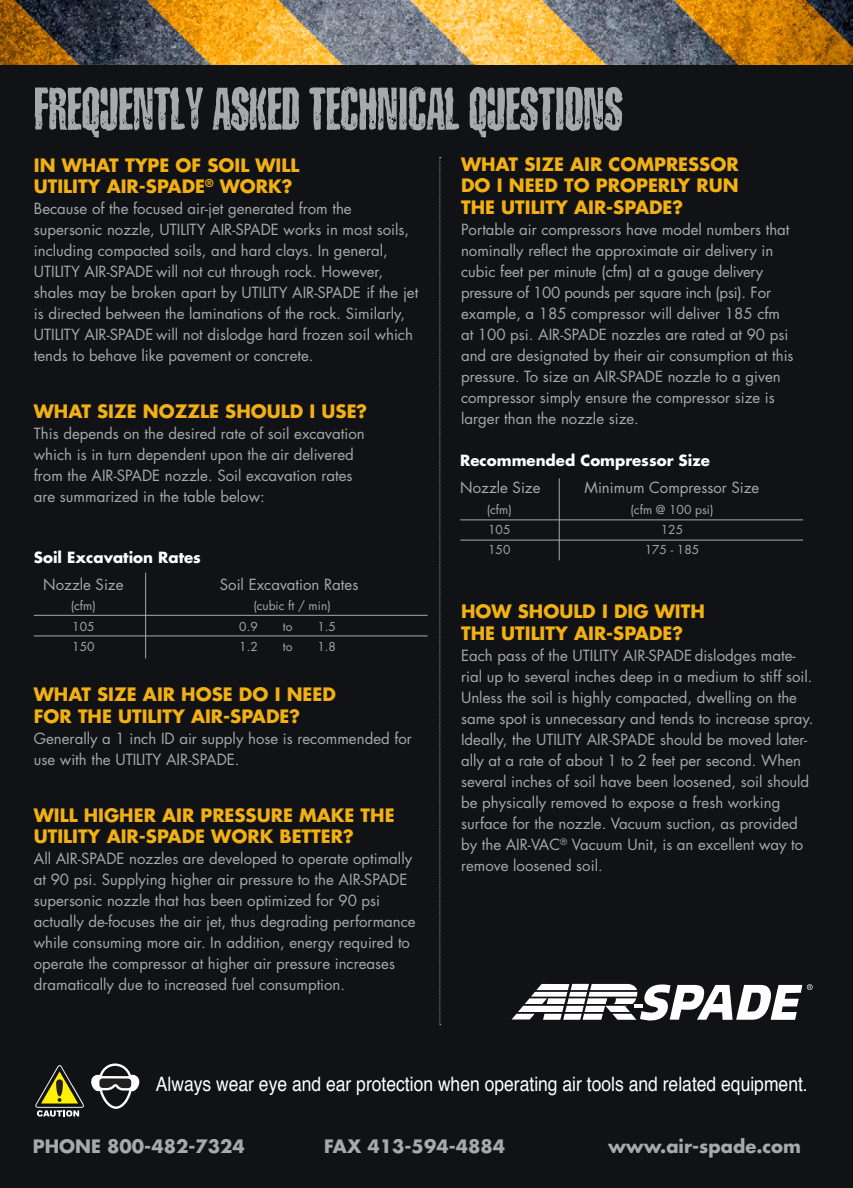
<style>
.page{position:relative;width:853px;height:1188px;background:#fff}
.page>*{position:absolute;margin:0;border:0;box-sizing:border-box;transform-origin:0 0}
.t1{font:51px "Sabotage";color:#a8a9ad}
.t2{font:19.8px "Helvetica";color:#fff;scale:.88 1}
.t3{font:700 18px/21.6px "Futura";color:#f2b013}
.t4{font:700 18px "Futura";color:#a8a9ad}
.t5{font:15px/21px "Futura";color:#a8a9ad}
.t6{font:700 15px "Futura";color:#fff}
.t7{font:12px "Futura";color:#a8a9ad}
</style>
<div class="page">
<div style="left:0;top:0;width:852px;height:1188px;background:#101216"></div>
<img style="left:0;top:0;width:851px;height:64px">
<svg style="left:439px;top:157px;width:1px;height:868px"></svg>
<svg style="left:511px;top:983px;width:301px;height:38px"></svg>
<hr style="left:460px;top:519px;width:342px;height:1px;background:#a8a9ad">
<hr style="left:460px;top:540px;width:342px;height:1px;background:#a8a9ad">
<hr style="left:558px;top:478px;width:1px;height:82px;background:#a8a9ad">
<svg style="left:35px;top:1065px;width:49px;height:52px"></svg>
<svg style="left:91px;top:1063px;width:49px;height:46px"></svg>
<hr style="left:34px;top:615px;width:393px;height:1px;background:#a8a9ad">
<hr style="left:34px;top:636px;width:393px;height:1px;background:#a8a9ad">
<hr style="left:145px;top:573px;width:1px;height:85px;background:#a8a9ad">
<p class="t1" style="left:34px;top:73px;width:590px">FREQUENTLY ASKED TECHNICAL QUESTIONS</p>
<p class="t3" style="left:34px;top:154px;width:267px;line-height:21px">IN WHAT TYPE OF SOIL WILL<br>UTILITY AIR-SPADE<sup>®</sup> WORK?</p>
<p class="t5" style="left:34px;top:198px;width:386px">Because of the focused air-jet generated from the supersonic nozzle, UTILITY AIR-SPADE works in most soils, including compacted soils, and hard clays. In general, UTILITY AIR-SPADE will not cut through rock. However, shales may be broken apart by UTILITY AIR-SPADE if the jet is directed between the laminations of the rock. Similarly, UTILITY AIR-SPADE will not dislodge hard frozen soil which tends to behave like pavement or concrete.</p>
<p class="t3" style="left:34px;top:400px;width:335px">WHAT SIZE NOZZLE SHOULD I USE?</p>
<p class="t5" style="left:34px;top:423px;width:332px">This depends on the desired rate of soil excavation which is in turn dependent upon the air delivered from the AIR-SPADE nozzle. Soil excavation rates are summarized in the table below:</p>
<p class="t6" style="left:34px;top:547px;width:168px">Soil Excavation Rates</p>
<p class="t5" style="left:43px;top:574px;width:82px">Nozzle Size</p>
<p class="t5" style="left:220px;top:574px;width:140px">Soil Excavation Rates</p>
<p class="t7" style="left:71px;top:598px;width:27px">(cfm)</p>
<p class="t7" style="left:253px;top:598px;width:79px">(cubic ft / min)</p>
<p class="t7" style="left:72px;top:618px;width:24px">105</p>
<p class="t7" style="left:239px;top:618px;width:20px">0.9</p>
<p class="t7" style="left:282px;top:618px;width:11px">to</p>
<p class="t7" style="left:317px;top:618px;width:20px">1.5</p>
<p class="t7" style="left:72px;top:638px;width:24px">150</p>
<p class="t7" style="left:239px;top:638px;width:20px">1.2</p>
<p class="t7" style="left:282px;top:638px;width:11px">to</p>
<p class="t7" style="left:317px;top:638px;width:20px">1.8</p>
<p class="t3" style="left:34px;top:683px;width:303px">WHAT SIZE AIR HOSE DO I NEED<br>FOR THE UTILITY AIR-SPADE?</p>
<p class="t5" style="left:34px;top:727px;width:379px">Generally a 1 inch ID air supply hose is recommended for use with the UTILITY AIR-SPADE.</p>
<p class="t3" style="left:34px;top:804px;width:362px;line-height:21px">WILL HIGHER AIR PRESSURE MAKE THE<br>UTILITY AIR-SPADE WORK BETTER?</p>
<p class="t5" style="left:34px;top:847px;width:383px">All AIR-SPADE nozzles are developed to operate optimally at 90 psi. Supplying higher air pressure to the AIR-SPADE supersonic nozzle that has been optimized for 90 psi actually de-focuses the air jet, thus degrading performance while consuming more air. In addition, energy required to operate the compressor at higher air pressure increases dramatically due to increased fuel consumption.</p>
<p class="t3" style="left:461px;top:153px;width:279px;text-align:justify">WHAT SIZE AIR COMPRESSOR DO I NEED TO PROPERLY RUN THE UTILITY AIR-SPADE?</p>
<p class="t5" style="left:461px;top:219px;width:334px">Portable air compressors have model numbers that nominally reflect the approximate air delivery in cubic feet per minute (cfm) at a gauge delivery pressure of 100 pounds per square inch (psi). For example, a 185 compressor will deliver 185 cfm at 100 psi. AIR-SPADE nozzles are rated at 90 psi and are designated by their air consumption at this pressure. To size an AIR-SPADE nozzle to a given compressor simply ensure the compressor size is larger than the nozzle size.</p>
<p class="t6" style="left:460px;top:450px;width:251px">Recommended Compressor Size</p>
<p class="t5" style="left:460px;top:477px;width:82px">Nozzle Size</p>
<p class="t5" style="left:584px;top:477px;width:176px">Minimum Compressor Size</p>
<p class="t7" style="left:486px;top:501px;width:27px">(cfm)</p>
<p class="t7" style="left:630px;top:501px;width:84px">(cfm @ 100 psi)</p>
<p class="t7" style="left:488px;top:521px;width:24px">105</p>
<p class="t7" style="left:660px;top:521px;width:24px">125</p>
<p class="t7" style="left:488px;top:542px;width:24px">150</p>
<p class="t7" style="left:644px;top:542px;width:56px">175 - 185</p>
<p class="t3" style="left:461px;top:600px;width:245px">HOW SHOULD I DIG WITH<br>THE UTILITY AIR-SPADE?</p>
<p class="t5" style="left:461px;top:644px;width:354px">Each pass of the UTILITY AIR-SPADE dislodges mate&shy;rial up to several inches deep in a medium to stiff soil.<br>Unless the soil is highly compacted, dwelling on the same spot is unnecessary and tends to increase spray.<br>Ideally, the UTILITY AIR-SPADE should be moved later&shy;ally at a rate of about 1 to 2 feet per second. When several inches of soil have been loosened, soil should be physically removed to expose a fresh working surface for the nozzle. Vacuum suction, as provided by the AIR-VAC<sup>®</sup> Vacuum Unit, is an excellent way to remove loosened soil.</p>
<p class="t2" style="left:156px;top:1069px;width:742px">Always wear eye and ear protection when operating air tools and related equipment.</p>
<p class="t4" style="left:33px;top:1134px;width:213px">PHONE 800-482-7324</p>
<p class="t4" style="left:324px;top:1134px;width:182px">FAX 413-594-4884</p>
<p class="t4" style="left:607px;top:1134px;width:194px">www.air-spade.com</p>
</div>
